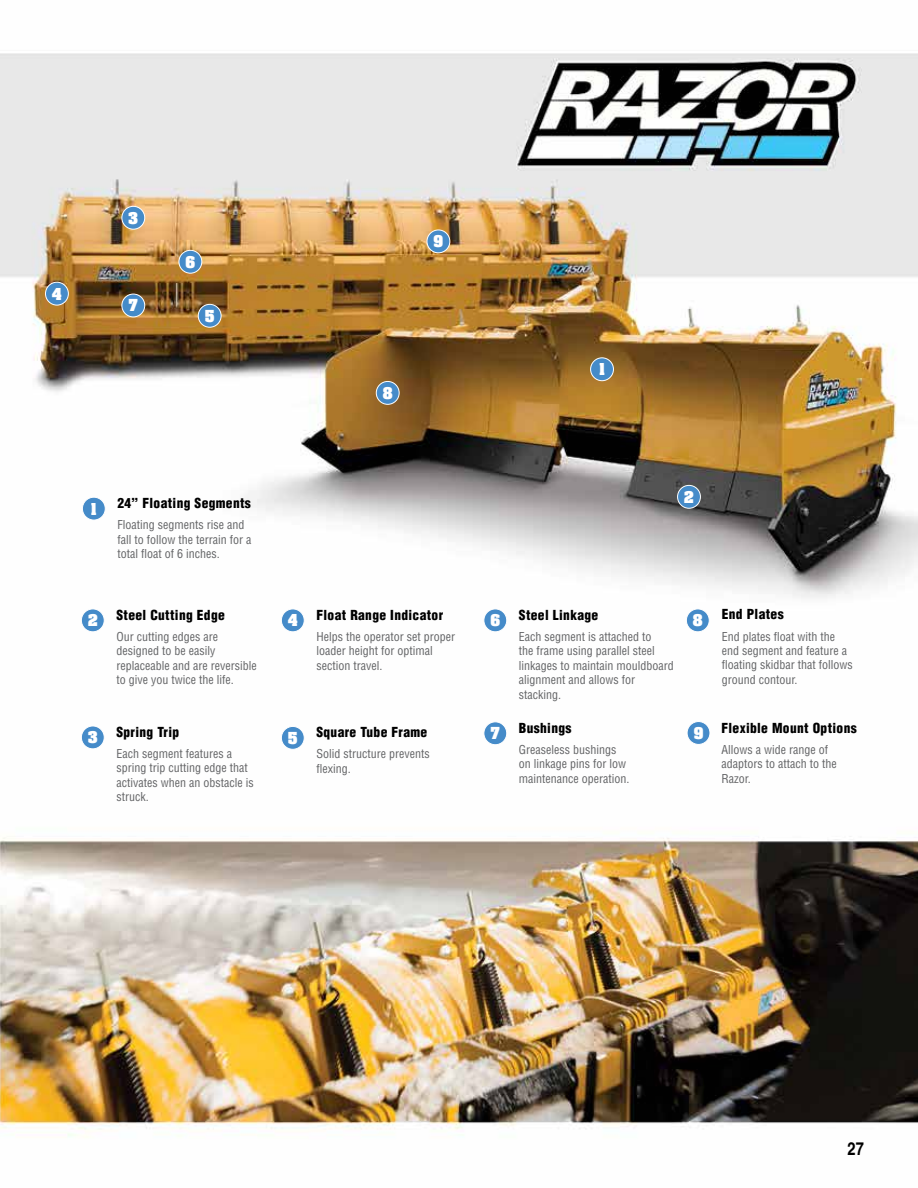
<style>
.page{position:relative;width:918px;height:1188px;background:#fff}
.page>*{position:absolute;margin:0;border:0;box-sizing:border-box;transform-origin:0 0}
.t1{font:18px "Aachen Bold Plain";color:#fff}
.t2{font:700 condensed 18px "Helvetica";color:#000}
.t3{font:900 condensed 13.5px "Helvetica";letter-spacing:.025em;color:#000}
.t4{font:condensed 12px/14.4px "Helvetica";color:#636466}
</style>
<div class="page">
<img style="left:0;top:53px;width:918px;height:1085px">
<div style="left:376px;top:381px;width:23px;height:23px;background:#458bc9;border-radius:50%"></div>
<div style="left:376px;top:381px;width:24px;height:24px;border:1px solid #fff;border-radius:50%"></div>
<div style="left:591px;top:358px;width:22px;height:23px;background:#458bc9;border-radius:50%"></div>
<div style="left:590px;top:357px;width:24px;height:24px;border:1px solid #fff;border-radius:50%"></div>
<div style="left:427px;top:230px;width:23px;height:23px;background:#458bc9;border-radius:50%"></div>
<div style="left:427px;top:230px;width:23px;height:23px;border:1px solid #fff;border-radius:50%"></div>
<div style="left:179px;top:250px;width:23px;height:23px;background:#458bc9;border-radius:50%"></div>
<div style="left:179px;top:250px;width:23px;height:24px;border:1px solid #fff;border-radius:50%"></div>
<div style="left:198px;top:304px;width:23px;height:23px;background:#458bc9;border-radius:50%"></div>
<div style="left:198px;top:304px;width:24px;height:24px;border:1px solid #fff;border-radius:50%"></div>
<div style="left:122px;top:206px;width:23px;height:23px;background:#458bc9;border-radius:50%"></div>
<div style="left:122px;top:206px;width:23px;height:24px;border:1px solid #fff;border-radius:50%"></div>
<div style="left:46px;top:282px;width:22px;height:23px;background:#458bc9;border-radius:50%"></div>
<div style="left:45px;top:282px;width:24px;height:23px;border:1px solid #fff;border-radius:50%"></div>
<div style="left:678px;top:485px;width:22px;height:23px;background:#458bc9;border-radius:50%"></div>
<div style="left:677px;top:485px;width:24px;height:24px;border:1px solid #fff;border-radius:50%"></div>
<div style="left:82px;top:497px;width:23px;height:23px;background:#458bc9;border-radius:50%"></div>
<div style="left:82px;top:497px;width:24px;height:23px;border:1px solid #fff;border-radius:50%"></div>
<div style="left:281px;top:726px;width:23px;height:23px;background:#458bc9;border-radius:50%"></div>
<div style="left:281px;top:726px;width:24px;height:24px;border:1px solid #fff;border-radius:50%"></div>
<div style="left:81px;top:609px;width:23px;height:23px;background:#458bc9;border-radius:50%"></div>
<div style="left:81px;top:609px;width:24px;height:23px;border:1px solid #fff;border-radius:50%"></div>
<div style="left:484px;top:609px;width:23px;height:23px;background:#458bc9;border-radius:50%"></div>
<div style="left:484px;top:609px;width:23px;height:23px;border:1px solid #fff;border-radius:50%"></div>
<div style="left:81px;top:726px;width:23px;height:23px;background:#458bc9;border-radius:50%"></div>
<div style="left:81px;top:726px;width:24px;height:23px;border:1px solid #fff;border-radius:50%"></div>
<div style="left:484px;top:722px;width:23px;height:23px;background:#458bc9;border-radius:50%"></div>
<div style="left:484px;top:721px;width:23px;height:24px;border:1px solid #fff;border-radius:50%"></div>
<div style="left:281px;top:609px;width:23px;height:23px;background:#458bc9;border-radius:50%"></div>
<div style="left:281px;top:609px;width:24px;height:23px;border:1px solid #fff;border-radius:50%"></div>
<div style="left:686px;top:609px;width:23px;height:23px;background:#458bc9;border-radius:50%"></div>
<div style="left:686px;top:609px;width:24px;height:23px;border:1px solid #fff;border-radius:50%"></div>
<div style="left:687px;top:722px;width:23px;height:22px;background:#458bc9;border-radius:50%"></div>
<div style="left:687px;top:721px;width:23px;height:24px;border:1px solid #fff;border-radius:50%"></div>
<div style="left:122px;top:294px;width:23px;height:23px;background:#458bc9;border-radius:50%"></div>
<div style="left:122px;top:294px;width:23px;height:23px;border:1px solid #fff;border-radius:50%"></div>
<h1 class="t1" style="left:52px;top:284px;width:12px">4</h1>
<h1 class="t1" style="left:128px;top:208px;width:12px">3</h1>
<h1 class="t1" style="left:129px;top:296px;width:11px">7</h1>
<h1 class="t1" style="left:185px;top:252px;width:12px">6</h1>
<h1 class="t1" style="left:204px;top:306px;width:12px">5</h1>
<h1 class="t1" style="left:433px;top:231px;width:12px">9</h1>
<h1 class="t1" style="left:382px;top:383px;width:12px">8</h1>
<h1 class="t1" style="left:599px;top:359px;width:7px">1</h1>
<h1 class="t1" style="left:91px;top:499px;width:7px">1</h1>
<p class="t3" style="left:117px;top:495px;width:135px">24” Floating Segments</p>
<p class="t4" style="left:117px;top:518px;width:135px">Floating segments rise and fall to follow the terrain for a total float of 6 inches.</p>
<h1 class="t1" style="left:684px;top:487px;width:12px">2</h1>
<p class="t3" style="left:116px;top:606px;width:110px">Steel Cutting Edge</p>
<p class="t4" style="left:116px;top:629px;width:142px">Our cutting edges are designed to be easily replaceable and are reversible to give you twice the life.</p>
<p class="t3" style="left:519px;top:606px;width:81px">Steel Linkage</p>
<p class="t4" style="left:519px;top:629px;width:156px">Each segment is attached to<br>the frame using parallel steel linkages to maintain mouldboard alignment and allows for stacking.</p>
<p class="t3" style="left:316px;top:606px;width:128px">Float Range Indicator</p>
<p class="t4" style="left:316px;top:629px;width:140px">Helps the operator set proper loader height for optimal section travel.</p>
<h1 class="t1" style="left:88px;top:610px;width:12px">2</h1>
<h1 class="t1" style="left:490px;top:610px;width:12px">6</h1>
<h1 class="t1" style="left:288px;top:610px;width:12px">4</h1>
<h1 class="t1" style="left:693px;top:610px;width:12px">8</h1>
<p class="t3" style="left:116px;top:723px;width:64px">Spring Trip</p>
<p class="t4" style="left:116px;top:746px;width:139px">Each segment features a spring trip cutting edge that activates when an obstacle is struck.</p>
<p class="t3" style="left:316px;top:724px;width:112px">Square Tube Frame</p>
<p class="t4" style="left:316px;top:747px;width:115px">Solid structure prevents flexing.</p>
<h1 class="t1" style="left:88px;top:728px;width:12px">3</h1>
<h1 class="t1" style="left:491px;top:723px;width:11px">7</h1>
<h1 class="t1" style="left:288px;top:728px;width:12px">5</h1>
<p class="t3" style="left:519px;top:719px;width:54px">Bushings</p>
<p class="t4" style="left:519px;top:742px;width:112px">Greaseless bushings on linkage pins for low maintenance operation.</p>
<h1 class="t1" style="left:693px;top:723px;width:12px">9</h1>
<p class="t3" style="left:722px;top:606px;width:63px">End Plates</p>
<p class="t4" style="left:722px;top:629px;width:132px">End plates float with the end segment and feature a floating skidbar that follows ground contour.</p>
<p class="t3" style="left:721px;top:719px;width:137px">Flexible Mount Options</p>
<p class="t4" style="left:721px;top:742px;width:117px">Allows a wide range of adaptors to attach to the<br>Razor.</p>
<h1 class="t2" style="left:848px;top:1138px;width:18px">27</h1>
</div>
